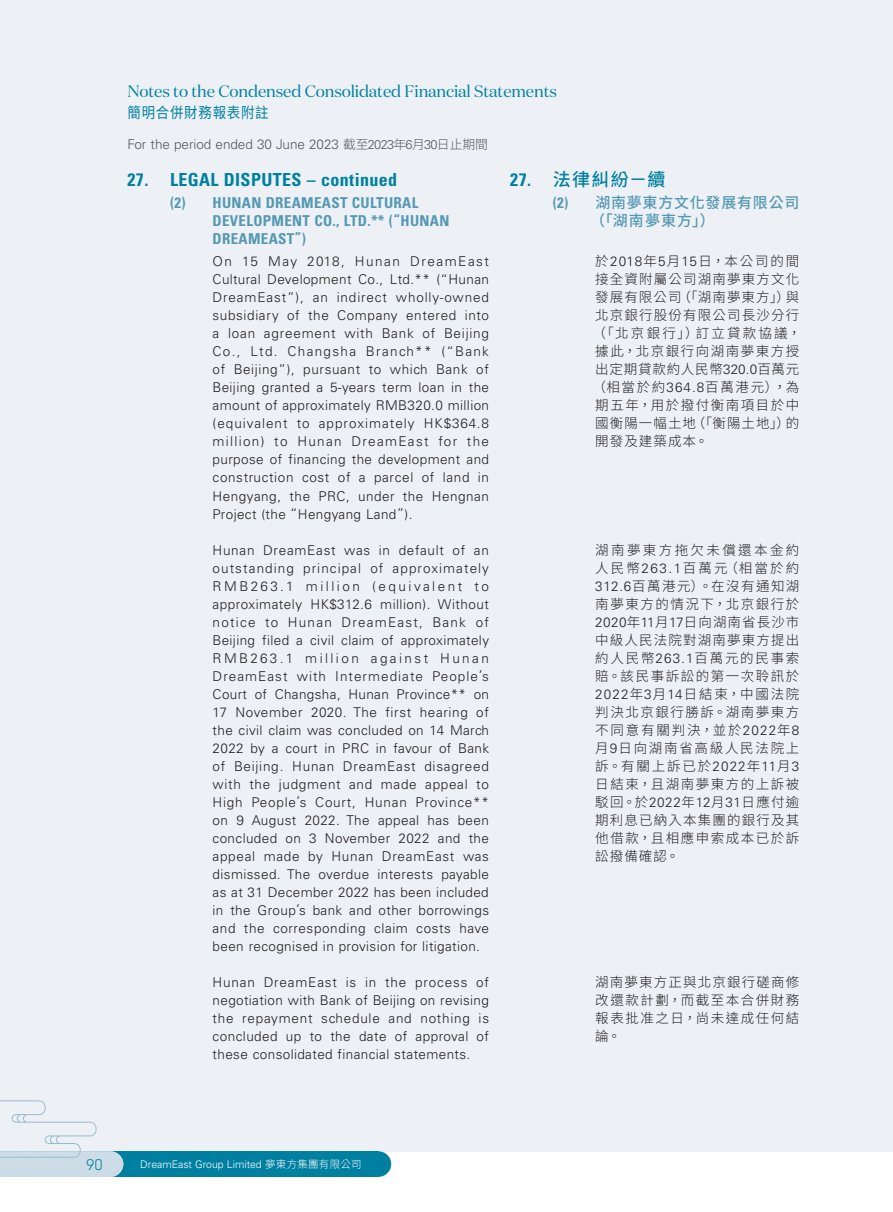
<style>
.page{position:relative;width:893px;height:1212px;background:#fff}
.page>*{position:absolute;margin:0;border:0;box-sizing:border-box;transform-origin:0 0}
.Heading_1{font:700 condensed 18px "Univers LT Std";letter-spacing:.02em;color:#0080a0}
.C_Heading_1{font:500 18px "Source Han Sans TC";color:#0080a0}
.t1{font:16.5px "Domaine Disp";letter-spacing:-.01em;color:#0080a0}
.t2{font:300 16.5px "Neuzeit Gro";color:#0080a0}
.Heading_2{font:700 condensed 15px/18px "Univers LT Std";letter-spacing:.02em;color:#5498b3}
.C_Heading_2{font:500 15px/18px "Source Han Sans TC";letter-spacing:.05em;color:#5498b3}
.t3{font:15px "Source Han Sans TC";letter-spacing:.05em;color:#0080a0;scale:.9 1}
.Body_Text{font:300 13.5px/18px "Univers LT Std";letter-spacing:.03em;color:#231f20;text-align:justify}
.Body_Text-2{font:300 13.5px/18px "Source Han Sans TC";letter-spacing:.085em;color:#231f20;text-align:justify}
.t4{font:300 13.5px "Univers LT Std";color:#57585a}
.t5{font:300 10.5px "Univers LT Std";color:#fff}
.s1{font-family:"Source Han Sans TC";font-size:12.75px}
.s2{font-size:12.75px}
.s3{font-family:"Univers LT Std";font-weight:700;font-stretch:condensed}
.s4{font-family:"Univers LT Std"}
.s5{font-family:"Source Han Sans TC"}
</style>
<div class="page">
<div style="left:0;top:0;width:893px;height:1151px;background:#edf1f6"></div>
<div style="left:0;top:1151px;width:378px;height:26px;background:#0080a0"></div>
<div style="left:366px;top:1151px;width:25px;height:26px;background:#0080a0;border-radius:50%"></div>
<svg style="left:0;top:1100px;width:123px;height:77px"></svg>
<p class="t1" style="left:128px;top:81px;width:431px">Notes to the Condensed Consolidated Financial Statements</p>
<p class="t3" style="left:128px;top:104px;width:158px">簡明合併財務報表附註</p>
<p class="t4" style="left:128px;top:136px;width:362px">For the period ended 30 June 2023 <span class="s1">截至</span><span class="s2">2023</span><span class="s1">年</span><span class="s2">6</span><span class="s1">月</span><span class="s2">30</span><span class="s1">日止期間</span></p>
<p class="C_Heading_1" style="left:510px;top:169px;width:157px"><span class="s3">27.</span> 法律糾紛－續</p>
<p class="C_Heading_2" style="left:590px;top:194px;width:211px;text-indent:-37px"><span class="s3">(2)</span> 湖南夢東方文化發展有限公司（「湖南夢東方」）</p>
<p class="Body_Text-2" style="left:592px;top:253px;width:210px;text-align:left">於<span class="s4">2018</span>年<span class="s4">5</span>月<span class="s4">15</span>日，本公司的間接全資附屬公司湖南夢東方文化發展有限公司（「湖南夢東方」）與北京銀行股份有限公司長沙分行（「北京銀行」）訂立貸款協議，據此，北京銀行向湖南夢東方授出定期貸款約人民幣<span class="s4">320.0</span>百萬元（相當於約<span class="s4">364.8</span>百萬港元），為期五年，用於撥付衡南項目於中國衡陽一幅土地（「衡陽土地」）的開發及建築成本。</p>
<p class="Heading_1" style="left:128px;top:168px;width:271px">27. LEGAL DISPUTES – continued</p>
<p class="Heading_2" style="left:213px;top:194px;width:238px;text-indent:-43px">(2) HUNAN DREAMEAST CULTURAL<br>DEVELOPMENT CO., LTD.** (“HUNAN<br>DREAMEAST”)</p>
<p class="Body_Text" style="left:213px;top:253px;width:278px">On 15 May 2018, Hunan DreamEast Cultural Development Co., Ltd.** (“Hunan DreamEast”), an indirect wholly-owned subsidiary of the Company entered into a loan agreement with Bank of Beijing Co., Ltd. Changsha Branch** (“Bank of Beijing”), pursuant to which Bank of Beijing granted a 5-years term loan in the amount of approximately RMB320.0 million (equivalent to approximately HK$364.8 million) to Hunan DreamEast for the purpose of financing the development and construction cost of a parcel of land in Hengyang, the PRC, under the Hengnan Project (the “Hengyang Land”).</p>
<p class="Body_Text" style="left:213px;top:541px;width:278px">Hunan DreamEast was in default of an outstanding principal of approximately RMB263.1 million (equivalent to approximately HK$312.6 million). Without notice to Hunan DreamEast, Bank of Beijing filed a civil claim of approximately RMB263.1 million against Hunan DreamEast with Intermediate People’s Court of Changsha, Hunan Province** on 17 November 2020. The first hearing of the civil claim was concluded on 14 March 2022 by a court in PRC in favour of Bank of Beijing. Hunan DreamEast disagreed with the judgment and made appeal to High People’s Court, Hunan Province** on 9 August 2022. The appeal has been concluded on 3 November 2022 and the appeal made by Hunan DreamEast was dismissed. The overdue interests payable as at 31 December 2022 has been included in the Group’s bank and other borrowings and the corresponding claim costs have been recognised in provision for litigation.</p>
<p class="Body_Text" style="left:213px;top:973px;width:278px">Hunan DreamEast is in the process of negotiation with Bank of Beijing on revising the repayment schedule and nothing is concluded up to the date of approval of these consolidated financial statements.</p>
<p class="Body_Text-2" style="left:595px;top:541px;width:206px">湖南夢東方拖欠未償還本金約人民幣<span class="s4">263.1</span>百萬元（相當於約<span class="s4">312.6</span>百萬港元）。在沒有通知湖南夢東方的情況下，北京銀行於<span class="s4">2020</span>年<span class="s4">11</span>月<span class="s4">17</span>日向湖南省長沙市中級人民法院對湖南夢東方提出約人民幣<span class="s4">263.1</span>百萬元的民事索賠。該民事訴訟的第一次聆訊於<span class="s4">2022</span>年<span class="s4">3</span>月<span class="s4">14</span>日結束，中國法院判決北京銀行勝訴。湖南夢東方不同意有關判決，並於<span class="s4">2022</span>年<span class="s4">8</span>月<span class="s4">9</span>日向湖南省高級人民法院上訴。有關上訴已於<span class="s4">2022</span>年<span class="s4">11</span>月<span class="s4">3</span>日結束，且湖南夢東方的上訴被駁回。於<span class="s4">2022</span>年<span class="s4">12</span>月<span class="s4">31</span>日應付逾期利息已納入本集團的銀行及其他借款，且相應申索成本已於訴訟撥備確認。</p>
<p class="Body_Text-2" style="left:595px;top:973px;width:206px">湖南夢東方正與北京銀行磋商修改還款計劃，而截至本合併財務報表批准之日，尚未達成任何結論。</p>
<p class="t2" style="left:86px;top:1156px;width:18px">90</p>
<p class="t5" style="left:140px;top:1158px;width:223px">DreamEast Group Limited <span class="s5">夢東方集團有限公司</span></p>
</div>
